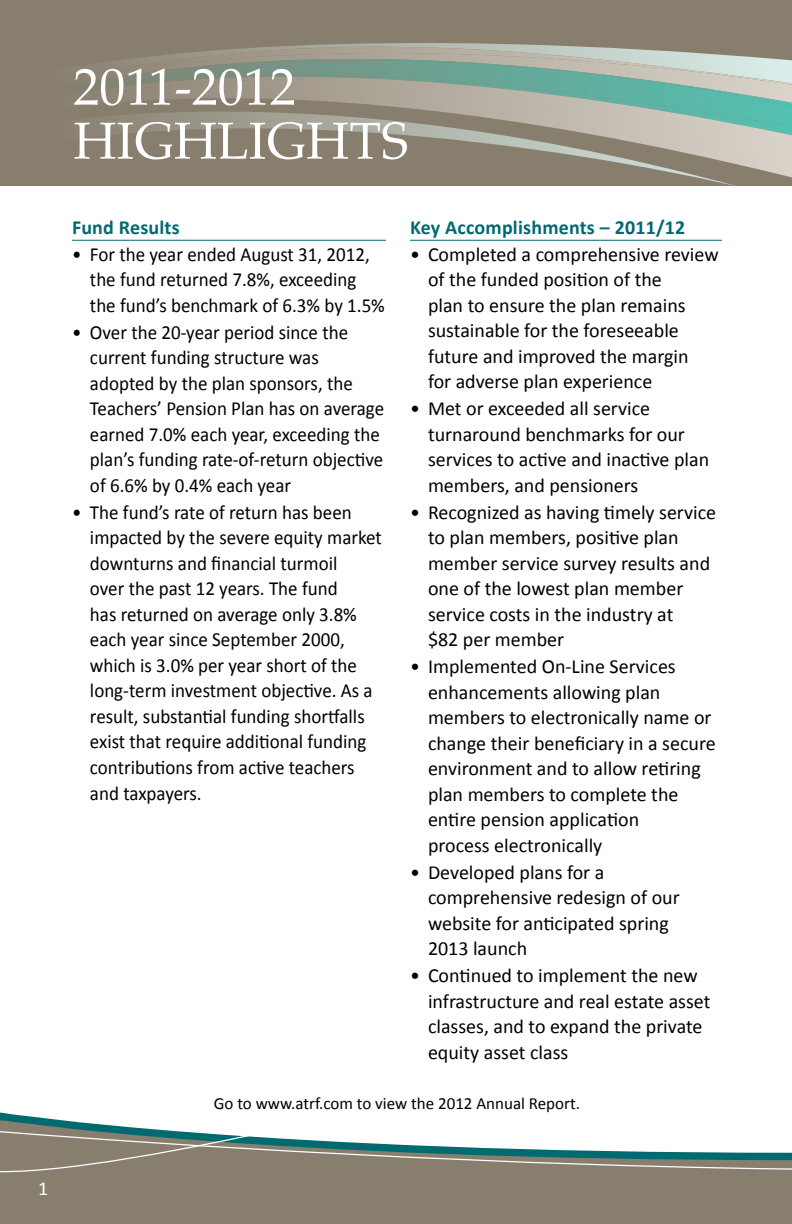
<style>
.page{position:relative;width:792px;height:1224px;background:#fff}
.page>*{position:absolute;margin:0;border:0;box-sizing:border-box;transform-origin:0 0}
.t1{font:52px/54px "Palatino";color:#fff}
.t2{font:20px/25.6px "Calibri";color:#000}
.t3{font:20px/25.6px "Calibri";color:#000;scale:.95 1}
.t4{font:700 20px "Calibri";letter-spacing:.01em;color:#006a71}
.t5{font:20px "Calibri";color:#fff}
.t6{font:17px "Calibri";color:#000}
</style>
<div class="page">
<div style="left:0;top:0;width:792px;height:186px;background:#887e6e"></div>
<svg style="left:316px;top:43px;width:476px;height:134px"></svg>
<svg style="left:125px;top:45px;width:667px;height:28px"></svg>
<svg style="left:110px;top:73px;width:682px;height:62px"></svg>
<hr style="left:72px;top:240px;width:314px;height:1px;background:#006a71">
<hr style="left:410px;top:240px;width:312px;height:1px;background:#006a71">
<svg style="left:0;top:1119px;width:792px;height:105px"></svg>
<svg style="left:0;top:1133px;width:253px;height:51px;background:#878376"></svg>
<h1 class="t1" style="left:73px;top:60px;width:337px">2011-2012<br>Highlights</h1>
<p class="t4" style="left:410px;top:215px;width:277px">Key Accomplishments – 2011/12</p>
<p class="t2" style="left:428px;top:241px;width:292px;text-indent:-18px">• Completed a comprehensive review of the funded position of the<br>plan to ensure the plan remains sustainable for the foreseeable future and improved the margin<br>for adverse plan experience</p>
<p class="t2" style="left:428px;top:395px;width:283px;text-indent:-18px">• Met or exceeded all service turnaround benchmarks for our services to active and inactive plan members, and pensioners</p>
<p class="t2" style="left:428px;top:498px;width:290px;text-indent:-18px">• Recognized as having timely service to plan members, positive plan member service survey results and one of the lowest plan member service costs in the industry at<br>$82 per member</p>
<p class="t2" style="left:428px;top:653px;width:289px;text-indent:-18px">• Implemented On-Line Services enhancements allowing plan members to electronically name or change their beneficiary in a secure environment and to allow retiring plan members to complete the entire pension application<br>process electronically</p>
<p class="t2" style="left:428px;top:858px;width:253px;text-indent:-18px">• Developed plans for a comprehensive redesign of our website for anticipated spring<br>2013 launch</p>
<p class="t2" style="left:428px;top:962px;width:284px;text-indent:-18px">• Continued to implement the new infrastructure and real estate asset classes, and to expand the private equity asset class</p>
<p class="t6" style="left:214px;top:1093px;width:368px">Go to www.atrf.com to view the 2012 Annual Report.</p>
<p class="t4" style="left:72px;top:215px;width:109px">Fund Results</p>
<p class="t3" style="left:90px;top:241px;width:312px;text-indent:-18px">• For the year ended August 31, 2012, the fund returned 7.8%, exceeding the fund’s benchmark of 6.3% by 1.5%</p>
<p class="t3" style="left:90px;top:319px;width:311px;text-indent:-18px">• Over the 20-year period since the current funding structure was adopted by the plan sponsors, the Teachers’ Pension Plan has on average earned 7.0% each year, exceeding the plan’s funding rate-of-return objective of 6.6% by 0.4% each year</p>
<p class="t3" style="left:90px;top:498px;width:309px;text-indent:-18px">• The fund’s rate of return has been impacted by the severe equity market downturns and financial turmoil<br>over the past 12 years. The fund<br>has returned on average only 3.8% each year since September 2000, which is 3.0% per year short of the long-term investment objective. As a result, substantial funding shortfalls exist that require additional funding contributions from active teachers and taxpayers.</p>
<p class="t5" style="left:38px;top:1176px;width:12px">1</p>
</div>
